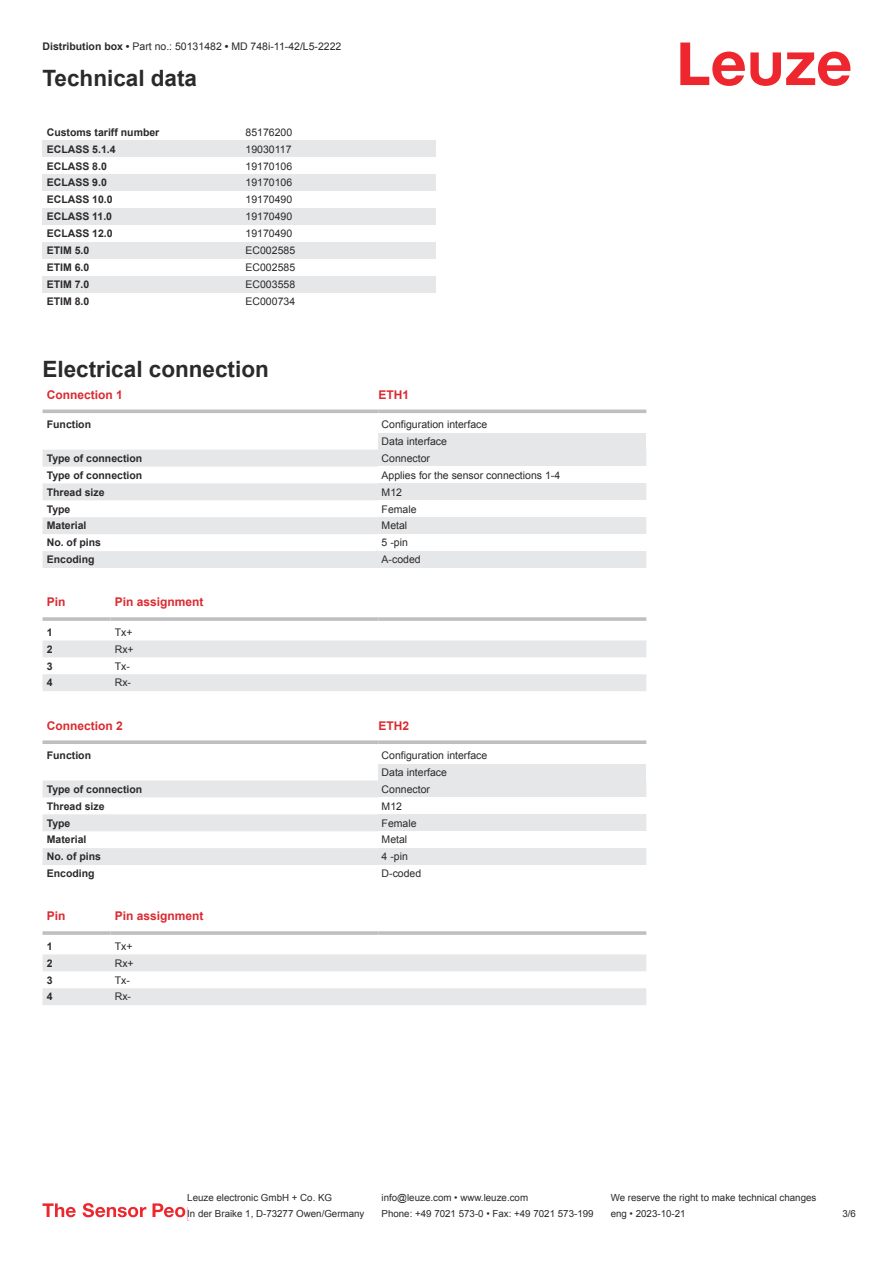
<style>
.page{position:relative;width:893px;height:1263px;background:#fff}
.page>*{position:absolute;margin:0;border:0;box-sizing:border-box;transform-origin:0 0}
.t1{font:700 22.5px "Arial";color:#2b292a}
.t2{font:700 12px "Arial";color:#db2a30}
.t3{font:10.5px/17px "Arial";color:#2b292a}
.t4{font:700 10.5px "Arial";color:#2b292a}
.t5{font:9.75px "Arial";color:#2b292a}
.s1{font-weight:700}
</style>
<div class="page">
<svg style="left:680px;top:43px;width:170px;height:43px"></svg>
<div style="left:43px;top:140px;width:199px;height:17px;background:#e6e7e9"></div>
<div style="left:242px;top:140px;width:194px;height:17px;background:#e6e7e9"></div>
<div style="left:43px;top:174px;width:199px;height:17px;background:#e6e7e9"></div>
<div style="left:242px;top:174px;width:194px;height:17px;background:#e6e7e9"></div>
<div style="left:43px;top:208px;width:199px;height:17px;background:#e6e7e9"></div>
<div style="left:242px;top:208px;width:194px;height:17px;background:#e6e7e9"></div>
<div style="left:43px;top:242px;width:199px;height:17px;background:#e6e7e9"></div>
<div style="left:242px;top:242px;width:194px;height:17px;background:#e6e7e9"></div>
<div style="left:43px;top:276px;width:199px;height:17px;background:#e6e7e9"></div>
<div style="left:242px;top:276px;width:194px;height:17px;background:#e6e7e9"></div>
<svg style="left:43px;top:450px;width:335px;height:118px;fill:#e6e7e9"></svg>
<svg style="left:43px;top:409px;width:335px;height:4px"></svg>
<svg style="left:378px;top:409px;width:268px;height:4px"></svg>
<div style="left:378px;top:433px;width:268px;height:17px;background:#e6e7e9"></div>
<div style="left:378px;top:450px;width:268px;height:16px;background:#e6e7e9"></div>
<div style="left:378px;top:483px;width:268px;height:17px;background:#e6e7e9"></div>
<div style="left:378px;top:517px;width:268px;height:17px;background:#e6e7e9"></div>
<div style="left:378px;top:551px;width:268px;height:17px;background:#e6e7e9"></div>
<svg style="left:43px;top:640px;width:603px;height:51px"></svg>
<hr style="left:43px;top:617px;width:68px;height:4px;background:#c6c8ca">
<svg style="left:111px;top:617px;width:267px;height:4px"></svg>
<hr style="left:378px;top:617px;width:268px;height:4px;background:#c6c8ca">
<svg style="left:43px;top:780px;width:335px;height:85px;fill:#e6e7e9"></svg>
<svg style="left:43px;top:740px;width:335px;height:4px"></svg>
<svg style="left:378px;top:740px;width:268px;height:4px"></svg>
<div style="left:378px;top:764px;width:268px;height:16px;background:#e6e7e9"></div>
<div style="left:378px;top:780px;width:268px;height:17px;background:#e6e7e9"></div>
<div style="left:378px;top:814px;width:268px;height:17px;background:#e6e7e9"></div>
<div style="left:378px;top:848px;width:268px;height:17px;background:#e6e7e9"></div>
<svg style="left:43px;top:954px;width:603px;height:51px"></svg>
<hr style="left:43px;top:931px;width:68px;height:4px;background:#c7c9cb">
<hr style="left:111px;top:931px;width:267px;height:4px;background:#bdbfc1">
<hr style="left:378px;top:931px;width:268px;height:4px;background:#c7c9cb">
<svg style="left:43px;top:1203px;width:33px;height:14px"></svg>
<svg style="left:83px;top:1203px;width:63px;height:14px"></svg>
<svg style="left:153px;top:1203px;width:35px;height:17px"></svg>
<p class="t3" style="left:43px;top:39px;width:300px"><span class="s1">Distribution box •</span> Part no.: 50131482 <span class="s1">•</span> MD 748i-11-42/L5-2222</p>
<h1 class="t1" style="left:43px;top:70px;width:156px">Technical data</h1>
<p class="t4" style="left:47px;top:128px;width:114px">Customs tariff number</p>
<p class="t3" style="left:246px;top:125px;width:48px">85176200</p>
<p class="t4" style="left:47px;top:145px;width:70px">ECLASS 5.1.4</p>
<p class="t3" style="left:246px;top:141px;width:47px">19030117</p>
<p class="t4" style="left:47px;top:162px;width:62px">ECLASS 8.0</p>
<p class="t3" style="left:246px;top:158px;width:48px">19170106</p>
<p class="t4" style="left:47px;top:179px;width:62px">ECLASS 9.0</p>
<p class="t3" style="left:246px;top:175px;width:48px">19170106</p>
<p class="t4" style="left:47px;top:196px;width:67px">ECLASS 10.0</p>
<p class="t3" style="left:246px;top:192px;width:48px">19170490</p>
<p class="t4" style="left:47px;top:213px;width:67px">ECLASS 11.0</p>
<p class="t3" style="left:246px;top:209px;width:48px">19170490</p>
<p class="t4" style="left:47px;top:230px;width:67px">ECLASS 12.0</p>
<p class="t3" style="left:246px;top:226px;width:48px">19170490</p>
<p class="t4" style="left:47px;top:246px;width:44px">ETIM 5.0</p>
<p class="t3" style="left:246px;top:243px;width:51px">EC002585</p>
<p class="t4" style="left:47px;top:263px;width:44px">ETIM 6.0</p>
<p class="t3" style="left:246px;top:260px;width:51px">EC002585</p>
<p class="t4" style="left:47px;top:280px;width:44px">ETIM 7.0</p>
<p class="t3" style="left:246px;top:277px;width:51px">EC003558</p>
<p class="t4" style="left:47px;top:297px;width:44px">ETIM 8.0</p>
<p class="t3" style="left:246px;top:294px;width:51px">EC000734</p>
<h1 class="t1" style="left:43px;top:360px;width:228px">Electrical connection</h1>
<p class="t2" style="left:47px;top:390px;width:78px">Connection 1</p>
<p class="t2" style="left:378px;top:390px;width:32px">ETH1</p>
<p class="t4" style="left:47px;top:420px;width:46px">Function</p>
<p class="t3" style="left:382px;top:417px;width:107px">Configuration interface<br>Data interface</p>
<p class="t4" style="left:47px;top:454px;width:97px">Type of connection</p>
<p class="t3" style="left:382px;top:451px;width:50px">Connector</p>
<p class="t4" style="left:47px;top:471px;width:97px">Type of connection</p>
<p class="t3" style="left:382px;top:467px;width:180px">Applies for the sensor connections 1-4</p>
<p class="t4" style="left:47px;top:488px;width:59px">Thread size</p>
<p class="t3" style="left:382px;top:484px;width:22px">M12</p>
<p class="t4" style="left:47px;top:505px;width:25px">Type</p>
<p class="t3" style="left:382px;top:501px;width:37px">Female</p>
<p class="t4" style="left:47px;top:522px;width:41px">Material</p>
<p class="t3" style="left:382px;top:518px;width:27px">Metal</p>
<p class="t4" style="left:47px;top:539px;width:56px">No. of pins</p>
<p class="t3" style="left:382px;top:535px;width:28px">5 -pin</p>
<p class="t4" style="left:47px;top:556px;width:49px">Encoding</p>
<p class="t3" style="left:382px;top:552px;width:41px">A-coded</p>
<p class="t2" style="left:47px;top:598px;width:20px">Pin</p>
<p class="t2" style="left:115px;top:598px;width:90px">Pin assignment</p>
<p class="t4" style="left:47px;top:628px;width:7px">1</p>
<p class="t3" style="left:115px;top:624px;width:19px">Tx+</p>
<p class="t4" style="left:47px;top:645px;width:7px">2</p>
<p class="t3" style="left:115px;top:641px;width:20px">Rx+</p>
<p class="t4" style="left:47px;top:662px;width:7px">3</p>
<p class="t3" style="left:115px;top:658px;width:17px">Tx-</p>
<p class="t4" style="left:47px;top:679px;width:7px">4</p>
<p class="t3" style="left:115px;top:675px;width:18px">Rx-</p>
<p class="t2" style="left:47px;top:721px;width:78px">Connection 2</p>
<p class="t2" style="left:378px;top:721px;width:32px">ETH2</p>
<p class="t4" style="left:47px;top:751px;width:46px">Function</p>
<p class="t3" style="left:382px;top:748px;width:107px">Configuration interface<br>Data interface</p>
<p class="t4" style="left:47px;top:785px;width:97px">Type of connection</p>
<p class="t3" style="left:382px;top:781px;width:50px">Connector</p>
<p class="t4" style="left:47px;top:802px;width:59px">Thread size</p>
<p class="t3" style="left:382px;top:798px;width:22px">M12</p>
<p class="t4" style="left:47px;top:819px;width:25px">Type</p>
<p class="t3" style="left:382px;top:815px;width:37px">Female</p>
<p class="t4" style="left:47px;top:836px;width:41px">Material</p>
<p class="t3" style="left:382px;top:832px;width:27px">Metal</p>
<p class="t4" style="left:47px;top:853px;width:56px">No. of pins</p>
<p class="t3" style="left:382px;top:849px;width:28px">4 -pin</p>
<p class="t4" style="left:47px;top:870px;width:49px">Encoding</p>
<p class="t3" style="left:382px;top:866px;width:41px">D-coded</p>
<p class="t2" style="left:47px;top:912px;width:20px">Pin</p>
<p class="t2" style="left:115px;top:912px;width:90px">Pin assignment</p>
<p class="t4" style="left:47px;top:942px;width:7px">1</p>
<p class="t3" style="left:115px;top:938px;width:19px">Tx+</p>
<p class="t4" style="left:47px;top:959px;width:7px">2</p>
<p class="t3" style="left:115px;top:955px;width:20px">Rx+</p>
<p class="t4" style="left:47px;top:976px;width:7px">3</p>
<p class="t3" style="left:115px;top:972px;width:17px">Tx-</p>
<p class="t4" style="left:47px;top:993px;width:7px">4</p>
<p class="t3" style="left:115px;top:989px;width:18px">Rx-</p>
<p class="t5" style="left:187px;top:1194px;width:146px">Leuze electronic GmbH + Co. KG</p>
<p class="t5" style="left:381px;top:1194px;width:148px">info@leuze.com • www.leuze.com</p>
<p class="t5" style="left:611px;top:1194px;width:207px">We reserve the right to make technical changes</p>
<p class="t5" style="left:187px;top:1210px;width:179px">In der Braike 1, D-73277 Owen/Germany</p>
<p class="t5" style="left:381px;top:1210px;width:214px">Phone: +49 7021 573-0 • Fax: +49 7021 573-199</p>
<p class="t5" style="left:611px;top:1210px;width:76px">eng • 2023-10-21</p>
<p class="t5" style="left:842px;top:1210px;width:15px">3 /6</p>
</div>
